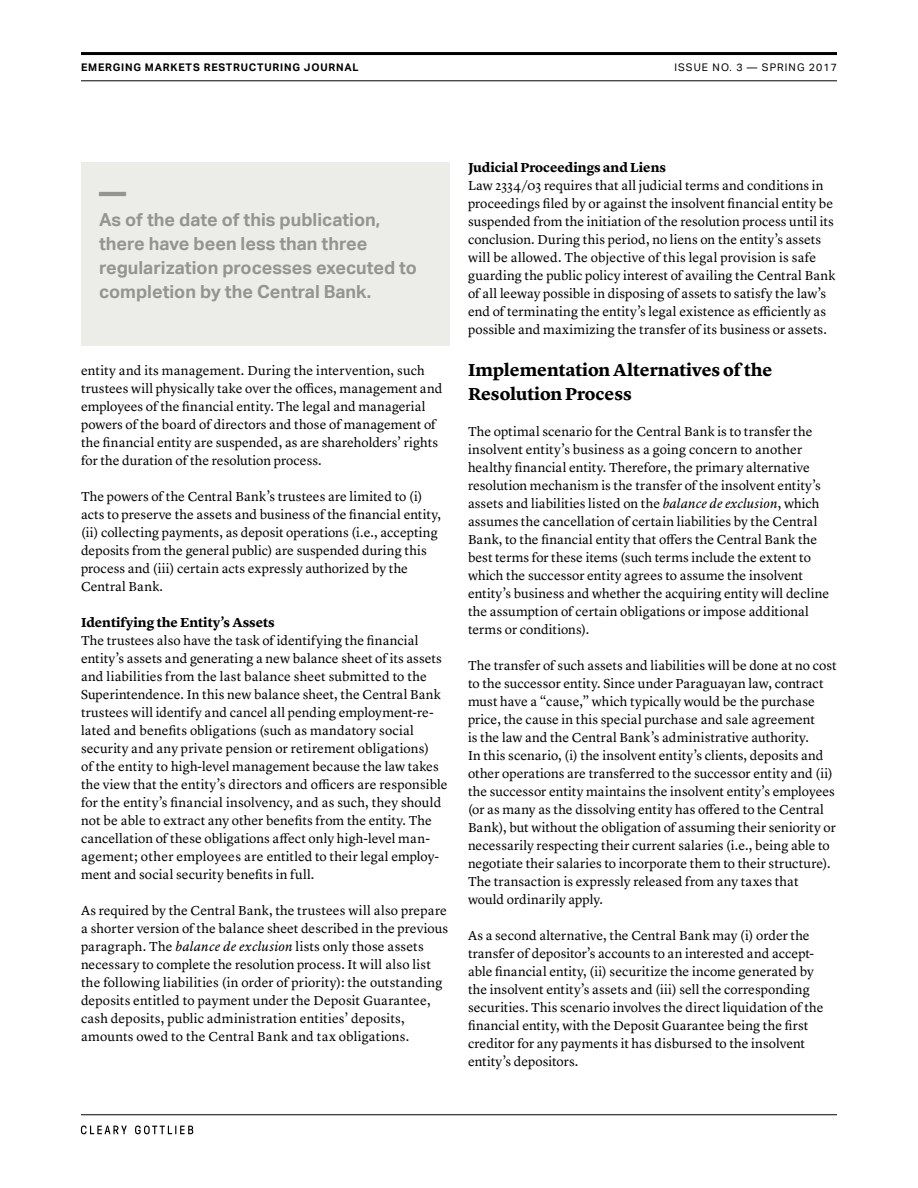
<style>
.page{position:relative;width:918px;height:1188px;background:#fff}
.page>*{position:absolute;margin:0;border:0;box-sizing:border-box;transform-origin:0 0}
.Callout_in_Colored_B{font:800 27px "Aktiv Grotesk";color:#949591}
.Callout_in_Colored_B-2{font:700 18px/24px "Aktiv Grotesk";color:#949591}
._01_Heading_-_Level{font:700 18px/24px "Lyon Text";color:#000}
._06_Body_Text_-_Lyon{font:13.5px/18px "Lyon Text";letter-spacing:.005em;color:#000}
._02_Heading_-_Level{font:700 13.5px "Lyon Text";color:#000}
.t1{font:700 10.5px "Aktiv Grotesk";letter-spacing:.075em;color:#000}
.t2{font:10.5px "Aktiv Grotesk";letter-spacing:.1em;color:#000}
.s1{font-style:italic}
</style>
<div class="page">
<hr style="left:81px;top:52px;width:756px;height:3px;background:#000">
<hr style="left:81px;top:80px;width:756px;height:1px;background:#000">
<hr style="left:81px;top:1114px;width:756px;height:1px;background:#000">
<svg style="left:81px;top:1126px;width:46px;height:8px"></svg>
<svg style="left:135px;top:1126px;width:58px;height:8px"></svg>
<div style="left:81px;top:162px;width:369px;height:184px;background:#ecece9"></div>
<p class="t1" style="left:81px;top:61px;width:279px">EMERGING MARKETS RESTRUCTURING JOURNAL</p>
<p class="t2" style="left:674px;top:61px;width:164px">ISSUE NO. 3 — SPRING 2017</p>
<p class="Callout_in_Colored_B" style="left:99px;top:175px;width:28px">—</p>
<p class="Callout_in_Colored_B-2" style="left:99px;top:207px;width:320px">As of the date of this publication, there have been less than three regularization processes executed to completion by the Central Bank.</p>
<p class="_06_Body_Text_-_Lyon" style="left:81px;top:360px;width:363px">entity and its management. During the intervention, such trustees will physically take over the offices, management and employees of the financial entity. The legal and managerial powers of the board of directors and those of management of the financial entity are suspended, as are shareholders’ rights for the duration of the resolution process.</p>
<p class="_06_Body_Text_-_Lyon" style="left:81px;top:486px;width:362px">The powers of the Central Bank’s trustees are limited to (i) acts to preserve the assets and business of the financial entity, (ii) collecting payments, as deposit operations (i.e., accepting deposits from the general public) are suspended during this process and (iii) certain acts expressly authorized by the Central Bank.</p>
<p class="_02_Heading_-_Level" style="left:81px;top:612px;width:195px">Identifying the Entity’s Assets</p>
<p class="_06_Body_Text_-_Lyon" style="left:81px;top:630px;width:368px">The trustees also have the task of identifying the financial entity’s assets and generating a new balance sheet of its assets and liabilities from the last balance sheet submitted to the Superintendence. In this new balance sheet, the Central Bank trustees will identify and cancel all pending employment-re&shy;lated and benefits obligations (such as mandatory social security and any private pension or retirement obligations)<br>of the entity to high-level management because the law takes the view that the entity’s directors and officers are responsible for the entity’s financial insolvency, and as such, they should not be able to extract any other benefits from the entity. The cancellation of these obligations affect only high-level man&shy;agement; other employees are entitled to their legal employ&shy;ment and social security benefits in full.</p>
<p class="_06_Body_Text_-_Lyon" style="left:81px;top:900px;width:369px">As required by the Central Bank, the trustees will also prepare a shorter version of the balance sheet described in the previous paragraph. The <span class="s1">balance de exclusion</span> lists only those assets necessary to complete the resolution process. It will also list the following liabilities (in order of priority): the outstanding deposits entitled to payment under the Deposit Guarantee, cash deposits, public administration entities’ deposits, amounts owed to the Central Bank and tax obligations.</p>
<p class="_02_Heading_-_Level" style="left:468px;top:157px;width:200px">Judicial Proceedings and Liens</p>
<p class="_06_Body_Text_-_Lyon" style="left:468px;top:176px;width:369px">Law 2334/03 requires that all judicial terms and conditions in proceedings filed by or against the insolvent financial entity be suspended from the initiation of the resolution process until its conclusion. During this period, no liens on the entity’s assets will be allowed. The objective of this legal provision is safe guarding the public policy interest of availing the Central Bank of all leeway possible in disposing of assets to satisfy the law’s end of terminating the entity’s legal existence as efficiently as possible and maximizing the transfer of its business or assets.</p>
<p class="_01_Heading_-_Level" style="left:468px;top:357px;width:306px">Implementation Alternatives of the<br>Resolution Process</p>
<p class="_06_Body_Text_-_Lyon" style="left:468px;top:422px;width:363px">The optimal scenario for the Central Bank is to transfer the insolvent entity’s business as a going concern to another healthy financial entity. Therefore, the primary alternative resolution mechanism is the transfer of the insolvent entity’s assets and liabilities listed on the <span class="s1">balance de exclusion</span>, which assumes the cancellation of certain liabilities by the Central Bank, to the financial entity that offers the Central Bank the best terms for these items (such terms include the extent to which the successor entity agrees to assume the insolvent entity’s business and whether the acquiring entity will decline the assumption of certain obligations or impose additional terms or conditions).</p>
<p class="_06_Body_Text_-_Lyon" style="left:468px;top:656px;width:370px">The transfer of such assets and liabilities will be done at no cost to the successor entity. Since under Paraguayan law, contract must have a “cause,” which typically would be the purchase price, the cause in this special purchase and sale agreement<br>is the law and the Central Bank’s administrative authority.<br>In this scenario, (i) the insolvent entity’s clients, deposits and other operations are transferred to the successor entity and (ii) the successor entity maintains the insolvent entity’s employees (or as many as the dissolving entity has offered to the Central Bank), but without the obligation of assuming their seniority or necessarily respecting their current salaries (i.e., being able to negotiate their salaries to incorporate them to their structure).<br>The transaction is expressly released from any taxes that would ordinarily apply.</p>
<p class="_06_Body_Text_-_Lyon" style="left:468px;top:926px;width:357px">As a second alternative, the Central Bank may (i) order the transfer of depositor’s accounts to an interested and accept&shy;able financial entity, (ii) securitize the income generated by the insolvent entity’s assets and (iii) sell the corresponding securities. This scenario involves the direct liquidation of the financial entity, with the Deposit Guarantee being the first creditor for any payments it has disbursed to the insolvent entity’s depositors.</p>
</div>
